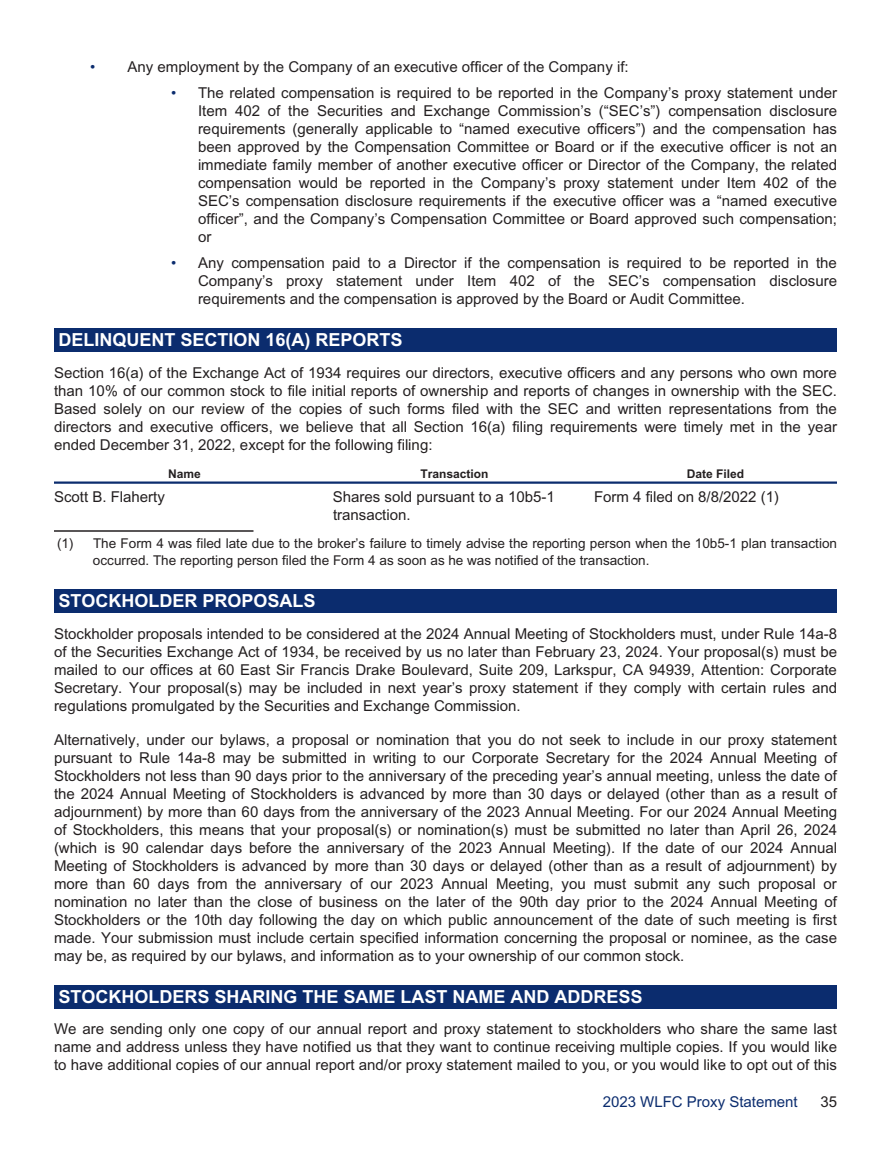
<style>
.page{position:relative;width:891px;height:1161px;background:#fff}
.page>*{position:absolute;margin:0;border:0;box-sizing:border-box;transform-origin:0 0}
.t1{font:700 18px "Arial";color:#fff}
.t2{font:15px/18px "Arial";color:#231f20;text-align:justify}
.t3{font:15px "Arial";color:#0b2c6e}
.t4{font:13.5px/16.5px "Arial";color:#231f20}
.t5{font:700 12px "Arial";color:#231f20}
.s1{color:#0b2c6e}
</style>
<div class="page">
<div style="left:54px;top:328px;width:783px;height:24px;background:#0b2c6e"></div>
<hr style="left:55px;top:482px;width:781px;height:2px;background:#0b2c6e">
<hr style="left:54px;top:530px;width:200px;height:2px;background:#231f20">
<div style="left:54px;top:589px;width:783px;height:24px;background:#0b2c6e"></div>
<div style="left:54px;top:985px;width:783px;height:24px;background:#0b2c6e"></div>
<p class="t2" style="left:90px;top:59px;width:540px"><span class="s1">•</span> Any employment by the Company of an executive officer of the Company if:</p>
<p class="t2" style="left:198px;top:85px;width:641px;text-indent:-27px"><span class="s1">•</span> The related compensation is required to be reported in the Company’s proxy statement under Item 402 of the Securities and Exchange Commission’s (“SEC’s”) compensation disclosure requirements (generally applicable to “named executive officers”) and the compensation has been approved by the Compensation Committee or Board or if the executive officer is not an immediate family member of another executive officer or Director of the Company, the related compensation would be reported in the Company’s proxy statement under Item 402 of the SEC’s compensation disclosure requirements if the executive officer was a “named executive officer”, and the Company’s Compensation Committee or Board approved such compensation; or</p>
<p class="t2" style="left:198px;top:255px;width:641px;text-indent:-27px"><span class="s1">•</span> Any compensation paid to a Director if the compensation is required to be reported in the Company’s proxy statement under Item 402 of the SEC’s compensation disclosure requirements and the compensation is approved by the Board or Audit Committee.</p>
<p class="t1" style="left:58px;top:333px;width:346px">DELINQUENT SECTION 16(A) REPORTS</p>
<p class="t2" style="left:54px;top:365px;width:785px">Section 16(a) of the Exchange Act of 1934 requires our directors, executive officers and any persons who own more than 10% of our common stock to file initial reports of ownership and reports of changes in ownership with the SEC.<br>Based solely on our review of the copies of such forms filed with the SEC and written representations from the directors and executive officers, we believe that all Section 16(a) filing requirements were timely met in the year ended December 31, 2022, except for the following filing:</p>
<p class="t5" style="left:168px;top:469px;width:34px">Name</p>
<p class="t5" style="left:420px;top:469px;width:70px">Transaction</p>
<p class="t5" style="left:687px;top:469px;width:59px">Date Filed</p>
<p class="t2" style="left:54px;top:489px;width:112px">Scott B. Flaherty</p>
<p class="t2" style="left:333px;top:489px;width:223px">Shares sold pursuant to a 10b5-1 transaction.</p>
<p class="t2" style="left:594px;top:489px;width:187px">Form 4 filed on 8/8/2022 (1)</p>
<p class="t4" style="left:93px;top:537px;width:746px;text-indent:-36px">(1) The Form 4 was filed late due to the broker’s failure to timely advise the reporting person when the 10b5-1 plan transaction occurred. The reporting person filed the Form 4 as soon as he was notified of the transaction.</p>
<p class="t1" style="left:58px;top:594px;width:259px">STOCKHOLDER PROPOSALS</p>
<p class="t2" style="left:54px;top:626px;width:785px">Stockholder proposals intended to be considered at the 2024 Annual Meeting of Stockholders must, under Rule 14a-8 of the Securities Exchange Act of 1934, be received by us no later than February 23, 2024. Your proposal(s) must be mailed to our offices at 60 East Sir Francis Drake Boulevard, Suite 209, Larkspur, CA 94939, Attention: Corporate Secretary. Your proposal(s) may be included in next year’s proxy statement if they comply with certain rules and regulations promulgated by the Securities and Exchange Commission.</p>
<p class="t2" style="left:54px;top:732px;width:785px">Alternatively, under our bylaws, a proposal or nomination that you do not seek to include in our proxy statement pursuant to Rule 14a-8 may be submitted in writing to our Corporate Secretary for the 2024 Annual Meeting of Stockholders not less than 90 days prior to the anniversary of the preceding year’s annual meeting, unless the date of the 2024 Annual Meeting of Stockholders is advanced by more than 30 days or delayed (other than as a result of adjournment) by more than 60 days from the anniversary of the 2023 Annual Meeting. For our 2024 Annual Meeting of Stockholders, this means that your proposal(s) or nomination(s) must be submitted no later than April 26, 2024 (which is 90 calendar days before the anniversary of the 2023 Annual Meeting). If the date of our 2024 Annual Meeting of Stockholders is advanced by more than 30 days or delayed (other than as a result of adjournment) by more than 60 days from the anniversary of our 2023 Annual Meeting, you must submit any such proposal or nomination no later than the close of business on the later of the 90th day prior to the 2024 Annual Meeting of Stockholders or the 10th day following the day on which public announcement of the date of such meeting is first made. Your submission must include certain specified information concerning the proposal or nominee, as the case may be, as required by our bylaws, and information as to your ownership of our common stock.</p>
<p class="t1" style="left:58px;top:990px;width:585px">STOCKHOLDERS SHARING THE SAME LAST NAME AND ADDRESS</p>
<p class="t2" style="left:54px;top:1022px;width:785px">We are sending only one copy of our annual report and proxy statement to stockholders who share the same last name and address unless they have notified us that they want to continue receiving multiple copies. If you would like to have additional copies of our annual report and/or proxy statement mailed to you, or you would like to opt out of this</p>
<p class="t3" style="left:603px;top:1096px;width:197px">2023 WLFC Proxy Statement</p>
<p class="t2" style="left:820px;top:1094px;width:18px">35</p>
</div>
